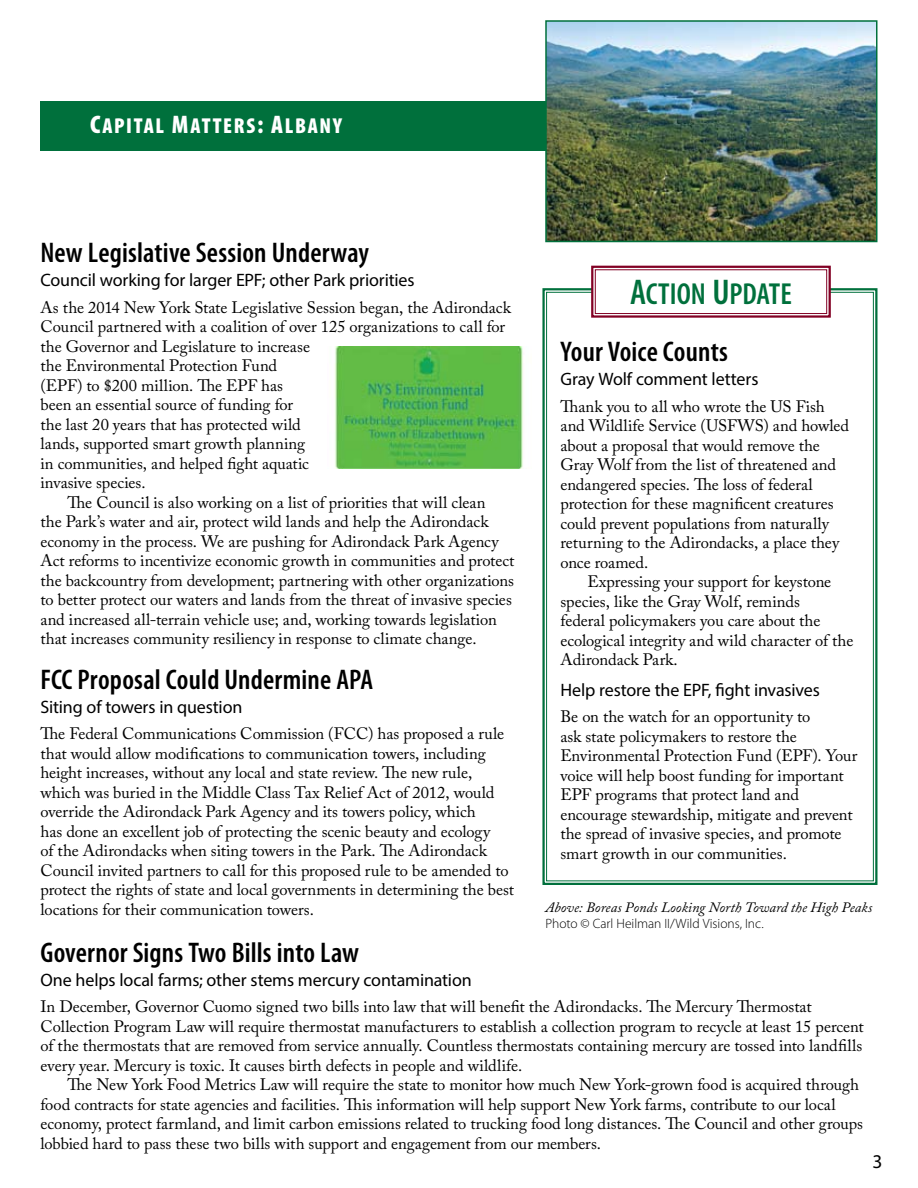
<style>
.page{position:relative;width:918px;height:1188px;background:#fff}
.page>*{position:absolute;margin:0;border:0;box-sizing:border-box;transform-origin:0 0}
.t1{font:30.45px "Myriad Pro Semibold Cond SC850";color:#00703c}
.t2{font:600 condensed 28.5px "Myriad Pro";letter-spacing:.005em;color:#000}
.t3{font:21.6px "Myriad Pro Black Cond SC850";letter-spacing:.075em;color:#fff}
.t4{font:19.5px "Myriad Pro";color:#000}
.t5{font:18px "Myriad Pro";letter-spacing:-.01em;color:#000}
.t6{font:16.5px/19.5px "Adobe Caslon Pro";letter-spacing:-.005em;color:#000}
.t7{font:italic 14.25px "Adobe Caslon Pro";letter-spacing:.005em;color:#000}
.t8{font:300 13.5px "Myriad Pro";color:#000}
.s1{font-size:25.5px}
.s2{font-size:35.85px}
</style>
<div class="page">
<svg style="left:542px;top:288px;width:336px;height:597px"></svg>
<div style="left:40px;top:101px;width:510px;height:49px;background:#00703c"></div>
<img style="left:548px;top:23px;width:327px;height:216px">
<div style="left:545px;top:20px;width:333px;height:222px;border:2px solid #00703c"></div>
<svg style="left:590px;top:265px;width:242px;height:54px"></svg>
<div style="left:595px;top:269px;width:232px;height:45px;border:1px solid #820024"></div>
<img style="left:334px;top:346px;width:189px;height:123px">
<h3 class="t3" style="left:90px;top:112px;width:253px"><span class="s1">C</span>APITAL <span class="s1">M</span>ATTERS<span class="s1">: A</span>LBANY</h3>
<h2 class="t2" style="left:40px;top:235px;width:330px">New Legislative Session Underway</h2>
<p class="t5" style="left:40px;top:269px;width:376px">Council working for larger EPF; other Park priorities</p>
<p class="t6" style="left:40px;top:297px;width:472px">As the 2014 New York State Legislative Session began, the Adirondack</p>
<p class="t6" style="left:40px;top:317px;width:466px">Council partnered with a coalition of over 125 organizations to call for</p>
<p class="t6" style="left:40px;top:336px;width:271px">the Governor and Legislature to increase</p>
<p class="t6" style="left:40px;top:356px;width:238px">the Environmental Protection Fund</p>
<p class="t6" style="left:40px;top:375px;width:244px">(EPF) to $200 million. The EPF has</p>
<p class="t6" style="left:40px;top:395px;width:254px">been an essential source of funding for</p>
<p class="t6" style="left:40px;top:414px;width:262px">the last 20 years that has protected wild</p>
<p class="t6" style="left:40px;top:434px;width:266px">lands, supported smart growth planning</p>
<p class="t6" style="left:40px;top:453px;width:270px">in communities, and helped fight aquatic</p>
<p class="t6" style="left:40px;top:473px;width:107px">invasive species.</p>
<p class="t6" style="left:67px;top:492px;width:420px">The Council is also working on a list of priorities that will clean</p>
<p class="t6" style="left:40px;top:512px;width:450px">the Park’s water and air, protect wild lands and help the Adirondack</p>
<p class="t6" style="left:40px;top:531px;width:460px">economy in the process. We are pushing for Adirondack Park Agency</p>
<p class="t6" style="left:40px;top:551px;width:476px">Act reforms to incentivize economic growth in communities and protect</p>
<p class="t6" style="left:40px;top:570px;width:475px">the backcountry from development; partnering with other organizations</p>
<p class="t6" style="left:40px;top:590px;width:473px">to better protect our waters and lands from the threat of invasive species</p>
<p class="t6" style="left:40px;top:609px;width:458px">and increased all-terrain vehicle use; and, working towards legislation</p>
<p class="t6" style="left:40px;top:629px;width:438px">that increases community resiliency in response to climate change.</p>
<h2 class="t2" style="left:40px;top:662px;width:334px">FCC Proposal Could Undermine APA</h2>
<p class="t5" style="left:40px;top:696px;width:203px">Siting of towers in question</p>
<p class="t6" style="left:40px;top:724px;width:475px">The Federal Communications Commission (FCC) has proposed a rule that would allow modifications to communication towers, including height increases, without any local and state review. The new rule, which was buried in the Middle Class Tax Relief Act of 2012, would override the Adirondack Park Agency and its towers policy, which<br>has done an excellent job of protecting the scenic beauty and ecology<br>of the Adirondacks when siting towers in the Park. The Adirondack Council invited partners to call for this proposed rule to be amended to protect the rights of state and local governments in determining the best locations for their communication towers.</p>
<h1 class="t1" style="left:630px;top:275px;width:163px"><span class="s2">A</span>CTION <span class="s2">U</span>PDATE</h1>
<h2 class="t2" style="left:560px;top:334px;width:169px">Your Voice Counts</h2>
<p class="t5" style="left:560px;top:368px;width:200px">Gray Wolf comment letters</p>
<p class="t6" style="left:560px;top:396px;width:290px">Thank you to all who wrote the US Fish and Wildlife Service (USFWS) and howled about a proposal that would remove the Gray Wolf from the list of threatened and endangered species. The loss of federal protection for these magnificent creatures could prevent populations from naturally returning to the Adirondacks, a place they once roamed.</p>
<p class="t6" style="left:560px;top:572px;width:294px;text-indent:27px">Expressing your support for keystone species, like the Gray Wolf, reminds<br>federal policymakers you care about the ecological integrity and wild character of the Adirondack Park.</p>
<p class="t5" style="left:560px;top:679px;width:261px">Help restore the EPF, fight invasives</p>
<p class="t6" style="left:560px;top:707px;width:298px">Be on the watch for an opportunity to<br>ask state policymakers to restore the Environmental Protection Fund (EPF). Your voice will help boost funding for important EPF programs that protect land and encourage stewardship, mitigate and prevent the spread of invasive species, and promote smart growth in our communities.</p>
<p class="t7" style="left:545px;top:899px;width:328px">Above: Boreas Ponds Looking North Toward the High Peaks</p>
<p class="t8" style="left:545px;top:916px;width:220px">Photo © Carl Heilman II/Wild Visions, Inc.</p>
<h2 class="t2" style="left:40px;top:935px;width:320px">Governor Signs Two Bills into Law</h2>
<p class="t5" style="left:40px;top:969px;width:433px">One helps local farms; other stems mercury contamination</p>
<p class="t6" style="left:40px;top:997px;width:825px">In December, Governor Cuomo signed two bills into law that will benefit the Adirondacks. The Mercury Thermostat Collection Program Law will require thermostat manufacturers to establish a collection program to recycle at least 15 percent of the thermostats that are removed from service annually. Countless thermostats containing mercury are tossed into landfills every year. Mercury is toxic. It causes birth defects in people and wildlife.</p>
<p class="t6" style="left:40px;top:1075px;width:824px;text-indent:27px">The New York Food Metrics Law will require the state to monitor how much New York-grown food is acquired through food contracts for state agencies and facilities. This information will help support New York farms, contribute to our local economy, protect farmland, and limit carbon emissions related to trucking food long distances. The Council and other groups lobbied hard to pass these two bills with support and engagement from our members.</p>
<p class="t4" style="left:873px;top:1150px;width:12px">3</p>
</div>
